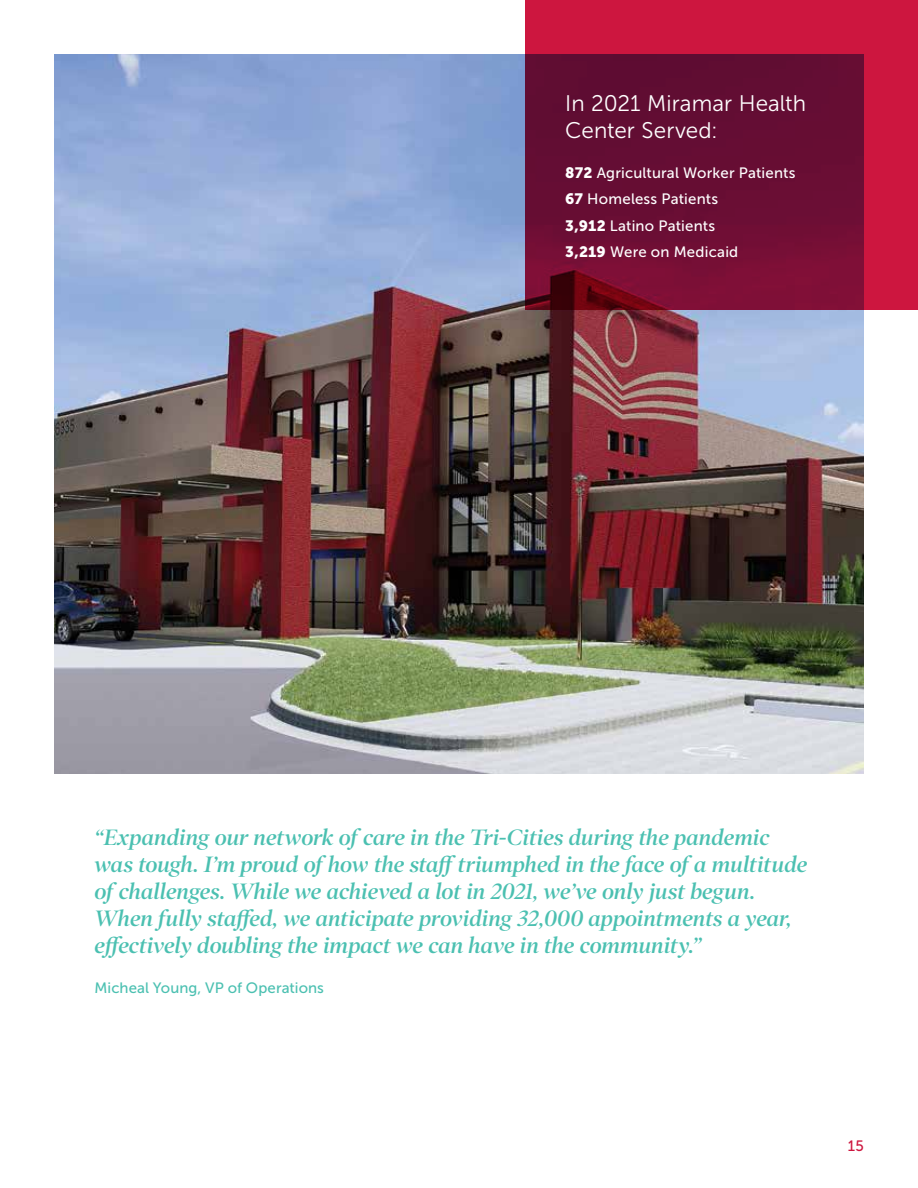
<style>
.page{position:relative;width:918px;height:1188px;background:#fff}
.page>*{position:absolute;margin:0;border:0;box-sizing:border-box;transform-origin:0 0}
.t1{font:italic 600 22.5px/27px "Poynter OS Disp";letter-spacing:-.005em;color:#4bc0b1}
.t2{font:22.5px/27px "Museo Sans 300";letter-spacing:.005em;color:#fff}
.t3{font:15px/26.2px "Museo Sans 500";letter-spacing:.015em;color:#fff}
.t4{font:15px "Museo Sans 500";letter-spacing:.005em;color:#4bc0b1}
.t5{font:15px "Museo Sans 500";color:#cd163f}
.s1{font-family:"Museo Sans 900"}
</style>
<div class="page">
<img style="left:54px;top:54px;width:810px;height:720px">
<svg style="left:525px;top:0;width:393px;height:310px;background:#860f36"></svg>
<p class="t2" style="left:565px;top:90px;width:242px">In 2021 Miramar Health<br>Center Served:</p>
<p class="t3" style="left:565px;top:160px;width:232px"><span class="s1">872</span> Agricultural Worker Patients<br><span class="s1">67</span> Homeless Patients<br><span class="s1">3,912</span> Latino Patients<br><span class="s1">3,219</span> Were on Medicaid</p>
<p class="t1" style="left:94px;top:824px;width:714px">“Expanding our network of care in the Tri-Cities during the pandemic was tough. I’m proud of how the staff triumphed in the face of a multitude of challenges. While we achieved a lot in 2021, we’ve only just begun.<br>When fully staffed, we anticipate providing 32,000 appointments a year, effectively doubling the impact we can have in the community.”</p>
<p class="t4" style="left:94px;top:979px;width:231px">Micheal Young, VP of Operations</p>
<p class="t5" style="left:848px;top:1138px;width:18px">15</p>
</div>
